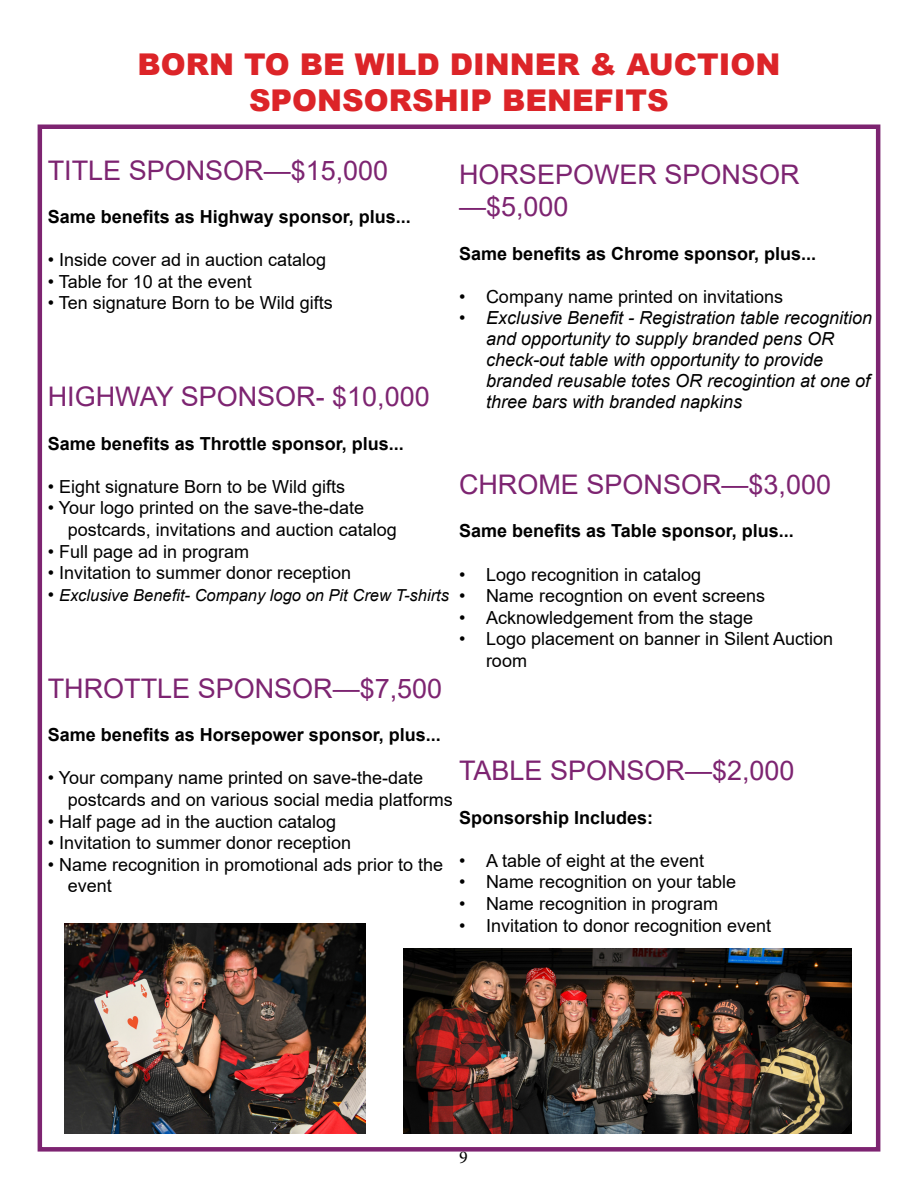
<style>
.page{position:relative;width:918px;height:1188px;background:#fff}
.page>*{position:absolute;margin:0;border:0;box-sizing:border-box;transform-origin:0 0}
.t1{font:900 30px/36px "Arial";color:#dc2428;text-align:center}
.t2{font:27px/32.4px "Arial";color:#7d2471}
.t3{font:18px/21.6px "Arial";color:#000}
.t4{font:700 18px "Arial";color:#000}
.t5{font:italic 18px/21px "Arial";color:#000}
.t6{font:18px "Minion Pro";color:#000}
.t7{font:italic 16.5px "Arial";color:#000}
.s1{font-style:normal;font-size:18px}
</style>
<div class="page">
<div style="left:38px;top:124px;width:842px;height:1028px;border:4px solid #7d2471"></div>
<img style="left:64px;top:923px;width:301px;height:211px">
<img style="left:403px;top:949px;width:448px;height:185px">
<h1 class="t1" style="left:138px;top:46px;width:644px">BORN TO BE WILD DINNER &amp; AUCTION<br>SPONSORSHIP BENEFITS</h1>
<h2 class="t2" style="left:48px;top:154px;width:342px">TITLE SPONSOR—$15,000</h2>
<p class="t4" style="left:48px;top:204px;width:365px">Same benefits as Highway sponsor, plus...</p>
<p class="t3" style="left:48px;top:249px;width:280px">• Inside cover ad in auction catalog</p>
<p class="t3" style="left:48px;top:270px;width:206px">• Table for 10 at the event</p>
<p class="t3" style="left:48px;top:292px;width:287px">• Ten signature Born to be Wild gifts</p>
<h2 class="t2" style="left:48px;top:381px;width:384px">HIGHWAY SPONSOR- $10,000</h2>
<p class="t4" style="left:48px;top:431px;width:358px">Same benefits as Throttle sponsor, plus...</p>
<p class="t3" style="left:48px;top:476px;width:299px">• Eight signature Born to be Wild gifts</p>
<p class="t3" style="left:68px;top:497px;width:331px;text-indent:-20px">• Your logo printed on the save-the-date postcards, invitations and auction catalog</p>
<p class="t3" style="left:48px;top:540px;width:203px">• Full page ad in program</p>
<p class="t3" style="left:48px;top:562px;width:305px">• Invitation to summer donor reception</p>
<p class="t7" style="left:48px;top:584px;width:403px"><span class="s1">•</span> Exclusive Benefit- Company logo on Pit Crew T-shirts</p>
<h2 class="t2" style="left:459px;top:158px;width:342px">HORSEPOWER SPONSOR —$5,000</h2>
<p class="t4" style="left:459px;top:241px;width:359px">Same benefits as Chrome sponsor, plus...</p>
<p class="t3" style="left:459px;top:286px;width:326px">• Company name printed on invitations</p>
<p class="t5" style="left:486px;top:308px;width:388px;text-indent:-27px">• Exclusive Benefit - Registration table recognition and opportunity to supply branded pens OR check-out table with opportunity to provide branded reusable totes OR recogintion at one of three bars with branded napkins</p>
<h2 class="t2" style="left:459px;top:468px;width:374px">CHROME SPONSOR—$3,000</h2>
<p class="t4" style="left:459px;top:518px;width:336px">Same benefits as Table sponsor, plus...</p>
<p class="t3" style="left:459px;top:563px;width:244px">• Logo recognition in catalog</p>
<p class="t3" style="left:459px;top:585px;width:308px">• Name recogntion on event screens</p>
<p class="t3" style="left:459px;top:607px;width:296px">• Acknowledgement from the stage</p>
<p class="t3" style="left:486px;top:628px;width:349px;text-indent:-27px">• Logo placement on banner in Silent Auction room</p>
<h2 class="t2" style="left:48px;top:672px;width:396px">THROTTLE SPONSOR—$7,500</h2>
<p class="t4" style="left:48px;top:722px;width:395px">Same benefits as Horsepower sponsor, plus...</p>
<p class="t3" style="left:68px;top:767px;width:387px;text-indent:-20px">• Your company name printed on save-the-date postcards and on various social media platforms</p>
<p class="t3" style="left:48px;top:810px;width:290px">• Half page ad in the auction catalog</p>
<p class="t3" style="left:48px;top:832px;width:305px">• Invitation to summer donor reception</p>
<p class="t3" style="left:68px;top:854px;width:377px;text-indent:-20px">• Name recognition in promotional ads prior to the event</p>
<h2 class="t2" style="left:459px;top:755px;width:337px">TABLE SPONSOR—$2,000</h2>
<p class="t4" style="left:459px;top:805px;width:196px">Sponsorship Includes:</p>
<p class="t3" style="left:459px;top:850px;width:247px">• A table of eight at the event</p>
<p class="t3" style="left:459px;top:871px;width:279px">• Name recognition on your table</p>
<p class="t3" style="left:459px;top:893px;width:261px">• Name recognition in program</p>
<p class="t3" style="left:459px;top:914px;width:314px">• Invitation to donor recognition event</p>
<p class="t6" style="left:459px;top:1145px;width:10px">9</p>
</div>
